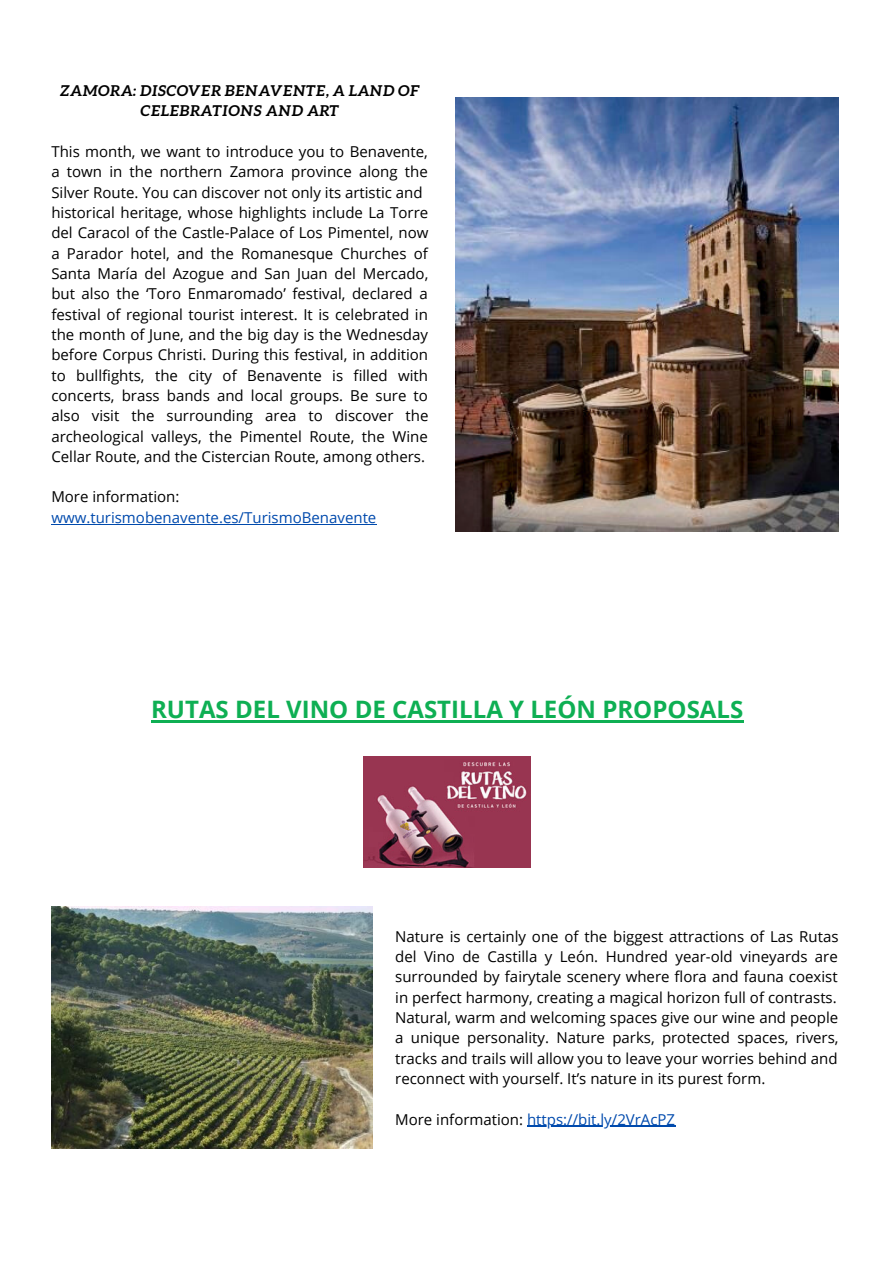
<style>
.page{position:relative;width:894px;height:1264px;background:#fff}
.page>*{position:absolute;margin:0;border:0;box-sizing:border-box;transform-origin:0 0}
.t1{font:700 24px "Open Sans";color:#0eaf53}
.t2{font:15px/20.2px "Open Sans";color:#000}
.t3{font:15px "Open Sans";color:#004aad}
.t4{font:italic 700 15px/20.2px "Aleo";color:#000;text-align:center}
.s1{color:#000}
</style>
<div class="page">
<img style="left:364px;top:756px;width:166px;height:111px">
<img style="left:455px;top:98px;width:383px;height:433px">
<img style="left:51px;top:907px;width:321px;height:240px">
<hr style="left:51px;top:523px;width:325px;height:1px;background:#004aad">
<hr style="left:527px;top:1125px;width:148px;height:1px;background:#004aad">
<hr style="left:151px;top:720px;width:592px;height:2px;background:#0eaf53">
<p class="t4" style="left:60px;top:80px;width:362px">ZAMORA: DISCOVER BENAVENTE, A LAND OF<br>CELEBRATIONS AND ART</p>
<p class="t2" style="left:51px;top:141px;width:378px">This month, we want to introduce you to Benavente, a town in the northern Zamora province along the Silver Route. You can discover not only its artistic and historical heritage, whose highlights include La Torre del Caracol of the Castle-Palace of Los Pimentel, now a Parador hotel, and the Romanesque Churches of Santa María del Azogue and San Juan del Mercado, but also the ‘Toro Enmaromado’ festival, declared a festival of regional tourist interest. It is celebrated in the month of June, and the big day is the Wednesday before Corpus Christi. During this festival, in addition to bullfights, the city of Benavente is filled with concerts, brass bands and local groups. Be sure to also visit the surrounding area to discover the archeological valleys, the Pimentel Route, the Wine Cellar Route, and the Cistercian Route, among others.</p>
<p class="t2" style="left:51px;top:486px;width:129px">More information:</p>
<p class="t3" style="left:51px;top:507px;width:326px">www.turismobenavente.es/TurismoBenavente</p>
<h1 class="t1" style="left:151px;top:692px;width:593px">RUTAS DEL VINO DE CASTILLA Y LEÓN PROPOSALS</h1>
<p class="t2" style="left:395px;top:925px;width:445px">Nature is certainly one of the biggest attractions of Las Rutas del Vino de Castilla y León. Hundred year-old vineyards are surrounded by fairytale scenery where flora and fauna coexist in perfect harmony, creating a magical horizon full of contrasts.<br>Natural, warm and welcoming spaces give our wine and people a unique personality. Nature parks, protected spaces, rivers, tracks and trails will allow you to leave your worries behind and reconnect with yourself. It’s nature in its purest form.</p>
<p class="t3" style="left:395px;top:1108px;width:281px"><span class="s1">More information:</span> https://bit.ly/2VrAcPZ</p>
</div>
